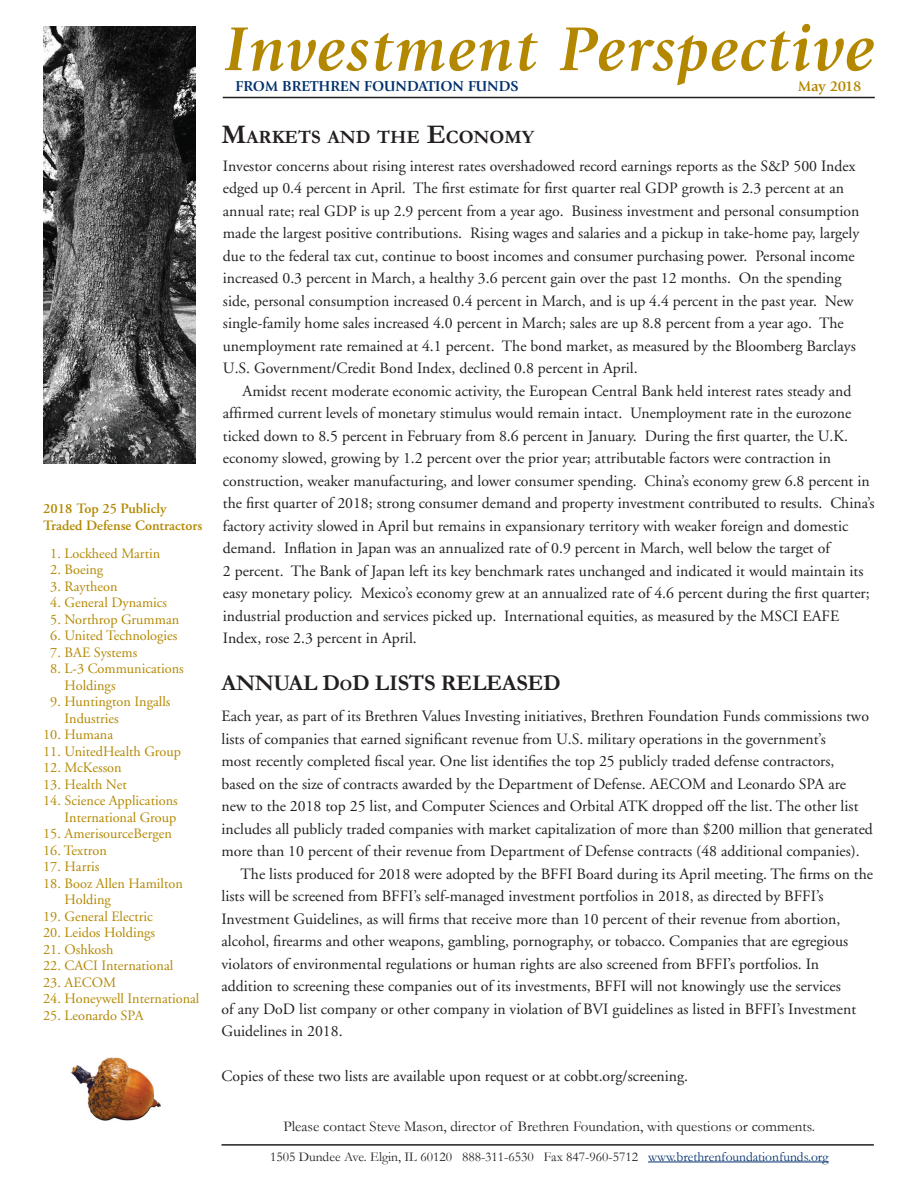
<style>
.page{position:relative;width:918px;height:1188px;background:#fff}
.page>*{position:absolute;margin:0;border:0;box-sizing:border-box;transform-origin:0 0}
.t1{font:italic 700 64.5px "Giovanni";letter-spacing:.03em;color:#b38800}
.t2{font:700 22.5px "Garamond";letter-spacing:-.01em;color:#231f20}
.t3{font:700 18.9px "Garamond";color:#231f20}
.t4{font:15.75px/22.5px "Adobe Garamond";color:#231f20}
.t5{font:15px "Garamond";color:#231f20}
.t6{font:700 15px "Giovanni";color:#00306d}
.t7{font:700 15px "Giovanni";letter-spacing:-.02em;color:#b38800}
.t8{font:14.25px/16.5px "Adobe Garamond";color:#b38800;text-align:right}
.t9{font:600 14.25px/17.1px "Adobe Garamond";color:#b38800}
.t10{font:13.5px "Garamond";color:#231f20}
.s1{font-size:67.5px}
.s2{font-size:27px}
.s3{font-size:15.75px}
.s4{color:#00306d}
</style>
<div class="page">
<img style="left:43px;top:27px;width:153px;height:436px">
<hr style="left:223px;top:97px;width:652px;height:1px;background:#231f20">
<hr style="left:222px;top:1144px;width:652px;height:2px;background:#231f20">
<hr style="left:648px;top:1162px;width:181px;height:1px;background:#00306d">
<img style="left:71px;top:1058px;width:90px;height:63px">
<p class="t9" style="left:43px;top:500px;width:161px">2018 Top 25 Publicly<br>Traded Defense Contractors</p>
<p class="t8" style="left:50px;top:545px;width:112px">1. Lockheed Martin</p>
<p class="t8" style="left:50px;top:562px;width:54px">2. Boeing</p>
<p class="t8" style="left:50px;top:578px;width:69px">3. Raytheon</p>
<p class="t8" style="left:50px;top:595px;width:118px">4. General Dynamics</p>
<p class="t8" style="left:50px;top:611px;width:130px">5. Northrop Grumman</p>
<p class="t8" style="left:50px;top:628px;width:129px">6. United Technologies</p>
<p class="t8" style="left:50px;top:644px;width:89px">7. BAE Systems</p>
<p class="t8" style="left:50px;top:661px;width:135px">8. L-3 Communications</p>
<p class="t8" style="left:65px;top:677px;width:53px">Holdings</p>
<p class="t8" style="left:50px;top:694px;width:122px">9. Huntington Ingalls</p>
<p class="t8" style="left:65px;top:710px;width:56px">Industries</p>
<p class="t8" style="left:43px;top:727px;width:71px">10. Humana</p>
<p class="t8" style="left:43px;top:743px;width:139px">11. UnitedHealth Group</p>
<p class="t8" style="left:43px;top:760px;width:80px">12. McKesson</p>
<p class="t8" style="left:43px;top:776px;width:85px">13. Health Net</p>
<p class="t8" style="left:43px;top:793px;width:136px">14. Science Applications<br>International Group</p>
<p class="t8" style="left:43px;top:826px;width:130px">15. AmerisourceBergen</p>
<p class="t8" style="left:43px;top:842px;width:65px">16. Textron</p>
<p class="t8" style="left:43px;top:859px;width:58px">17. Harris</p>
<p class="t8" style="left:65px;top:875px;width:120px;text-align:left;text-indent:-21px">18. Booz Allen Hamilton<br>Holding</p>
<p class="t8" style="left:43px;top:908px;width:111px">19. General Electric</p>
<p class="t8" style="left:43px;top:925px;width:113px">20. Leidos Holdings</p>
<p class="t8" style="left:43px;top:941px;width:72px">21. Oshkosh</p>
<p class="t8" style="left:43px;top:958px;width:132px">22. CACI International</p>
<p class="t8" style="left:43px;top:974px;width:74px">23. AECOM</p>
<p class="t8" style="left:43px;top:991px;width:158px">24. Honeywell International</p>
<p class="t8" style="left:43px;top:1007px;width:102px">25. Leonardo SPA</p>
<p class="t1" style="left:224px;top:13px;width:651px">Investment Perspec<span class="s1">tive</span></p>
<p class="t6" style="left:236px;top:77px;width:285px">FROM BRETHREN FOUNDATION FUNDS</p>
<p class="t7" style="left:798px;top:77px;width:65px">May 2018</p>
<p class="t3" style="left:222px;top:124px;width:314px"><span class="s2">M</span>ARKETS AND THE <span class="s2">E</span>CONOMY</p>
<p class="t4" style="left:223px;top:155px;width:638px">Investor concerns about rising interest rates overshadowed record earnings reports as the S&amp;P 500 Index edged up 0.4 percent in April. The first estimate for first quarter real GDP growth is 2.3 percent at an annual rate; real GDP is up 2.9 percent from a year ago. Business investment and personal consumption made the largest positive contributions. Rising wages and salaries and a pickup in take-home pay, largely due to the federal tax cut, continue to boost incomes and consumer purchasing power. Personal income increased 0.3 percent in March, a healthy 3.6 percent gain over the past 12 months. On the spending side, personal consumption increased 0.4 percent in March, and is up 4.4 percent in the past year. New single-family home sales increased 4.0 percent in March; sales are up 8.8 percent from a year ago. The unemployment rate remained at 4.1 percent. The bond market, as measured by the Bloomberg Barclays U.S. Government/Credit Bond Index, declined 0.8 percent in April.</p>
<p class="t4" style="left:223px;top:380px;width:653px;text-indent:20px">Amidst recent moderate economic activity, the European Central Bank held interest rates steady and affirmed current levels of monetary stimulus would remain intact. Unemployment rate in the eurozone ticked down to 8.5 percent in February from 8.6 percent in January. During the first quarter, the U.K. economy slowed, growing by 1.2 percent over the prior year; attributable factors were contraction in construction, weaker manufacturing, and lower consumer spending. China’s economy grew 6.8 percent in the first quarter of 2018; strong consumer demand and property investment contributed to results. China’s factory activity slowed in April but remains in expansionary territory with weaker foreign and domestic demand. Inflation in Japan was an annualized rate of 0.9 percent in March, well below the target of<br>2 percent. The Bank of Japan left its key benchmark rates unchanged and indicated it would maintain its easy monetary policy. Mexico’s economy grew at an annualized rate of 4.6 percent during the first quarter; industrial production and services picked up. International equities, as measured by the MSCI EAFE Index, rose 2.3 percent in April.</p>
<p class="t2" style="left:222px;top:668px;width:19px">ANN</p>
<p class="t2" style="left:274px;top:668px;width:138px">UAL D<span class="s3">O</span>D LISTS</p>
<p class="t2" style="left:441px;top:668px;width:61px">RELEASED</p>
<p class="t4" style="left:222px;top:705px;width:649px">Each year, as part of its Brethren Values Investing initiatives, Brethren Foundation Funds commissions two lists of companies that earned significant revenue from U.S. military operations in the government’s</p>
<p class="t4" style="left:222px;top:750px;width:615px">most recently completed fiscal year. One list identifies the top 25 publicly traded defense contractors,</p>
<p class="t4" style="left:222px;top:773px;width:653px">based on the size of contracts awarded by the Department of Defense. AECOM and Leonardo SPA are new to the 2018 top 25 list, and Computer Sciences and Orbital ATK dropped off the list. The other list includes all publicly traded companies with market capitalization of more than $200 million that generated more than 10 percent of their revenue from Department of Defense contracts (48 additional companies).</p>
<p class="t4" style="left:222px;top:863px;width:653px;text-indent:19px">The lists produced for 2018 were adopted by the BFFI Board during its April meeting. The firms on the lists will be screened from BFFI’s self-managed investment portfolios in 2018, as directed by BFFI’s</p>
<p class="t4" style="left:222px;top:908px;width:620px">Investment Guidelines, as will firms that receive more than 10 percent of their revenue from abortion,</p>
<p class="t4" style="left:222px;top:930px;width:628px">alcohol, firearms and other weapons, gambling, pornography, or tobacco. Companies that are egregious</p>
<p class="t4" style="left:222px;top:953px;width:599px">violators of environmental regulations or human rights are also screened from BFFI’s portfolios. In</p>
<p class="t4" style="left:222px;top:975px;width:636px">addition to screening these companies out of its investments, BFFI will not knowingly use the services of any DoD list company or other company in violation of BVI guidelines as listed in BFFI’s Investment<br>Guidelines in 2018.</p>
<p class="t4" style="left:222px;top:1065px;width:468px">Copies of these two lists are available upon request or at cobbt.org/screening.</p>
<p class="t5" style="left:283px;top:1116px;width:533px">Please contact Steve Mason, director of Brethren Foundation, with questions or comments.</p>
<p class="t10" style="left:270px;top:1148px;width:560px">1505 Dundee Ave. Elgin, IL 60120 888-311-6530 Fax 847-960-5712 <span class="s4">www.brethrenfoundationfunds.org</span></p>
</div>
